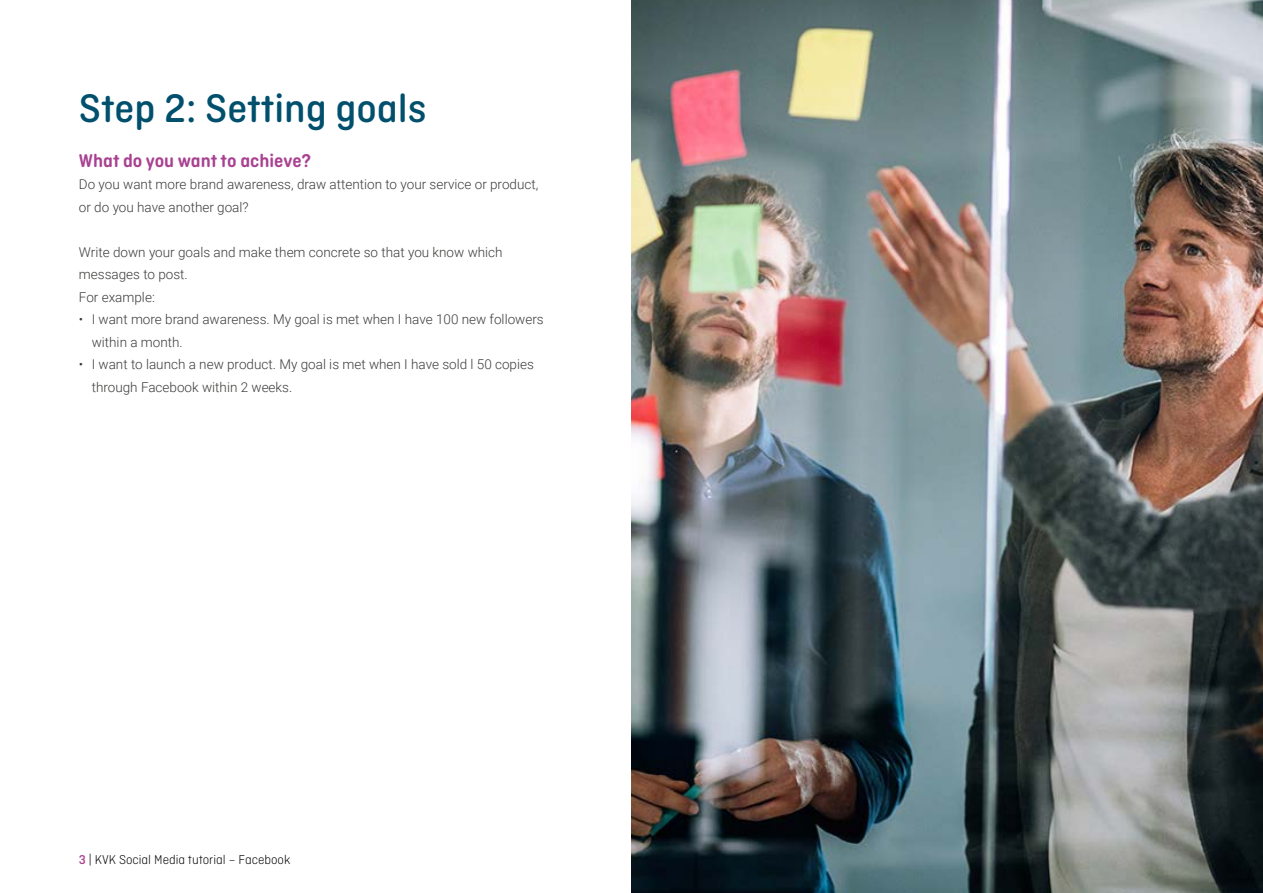
<style>
.page{position:relative;width:1263px;height:893px;background:#fff}
.page>*{position:absolute;margin:0;border:0;box-sizing:border-box;transform-origin:0 0}
._5_Kop_1{font:500 42px "Ciutadella Rounded";color:#00506d}
._2_Tussenkop{font:600 19.5px "Ciutadella Rounded";color:#a84191}
._0_plat{font:300 13.5px/22.5px "Roboto";color:#3c3c3b}
.t1{font:300 13.5px "Ciutadella Rounded";color:#000}
.s1{font-weight:500;color:#a84191}
</style>
<div class="page">
<img style="left:631px;top:0;width:632px;height:893px">
<h2 class="_5_Kop_1" style="left:79px;top:84px;width:349px">Step 2: Setting goals</h2>
<h3 class="_2_Tussenkop" style="left:79px;top:149px;width:234px">What do you want to achieve?</h3>
<p class="_0_plat" style="left:79px;top:172px;width:461px">Do you want more brand awareness, draw attention to your service or product, or do you have another goal?</p>
<p class="_0_plat" style="left:79px;top:240px;width:425px">Write down your goals and make them concrete so that you know which messages to post.</p>
<p class="_0_plat" style="left:79px;top:285px;width:77px">For example:</p>
<p class="_0_plat" style="left:92px;top:307px;width:454px;text-indent:-13px">• I want more brand awareness. My goal is met when I have 100 new followers within a month.</p>
<p class="_0_plat" style="left:92px;top:352px;width:444px;text-indent:-13px">• I want to launch a new product. My goal is met when I have sold l 50 copies through Facebook within 2 weeks.</p>
<p class="t1" style="left:79px;top:852px;width:213px"><span class="s1">3</span> | KVK Social Media tutorial – Facebook</p>
</div>
